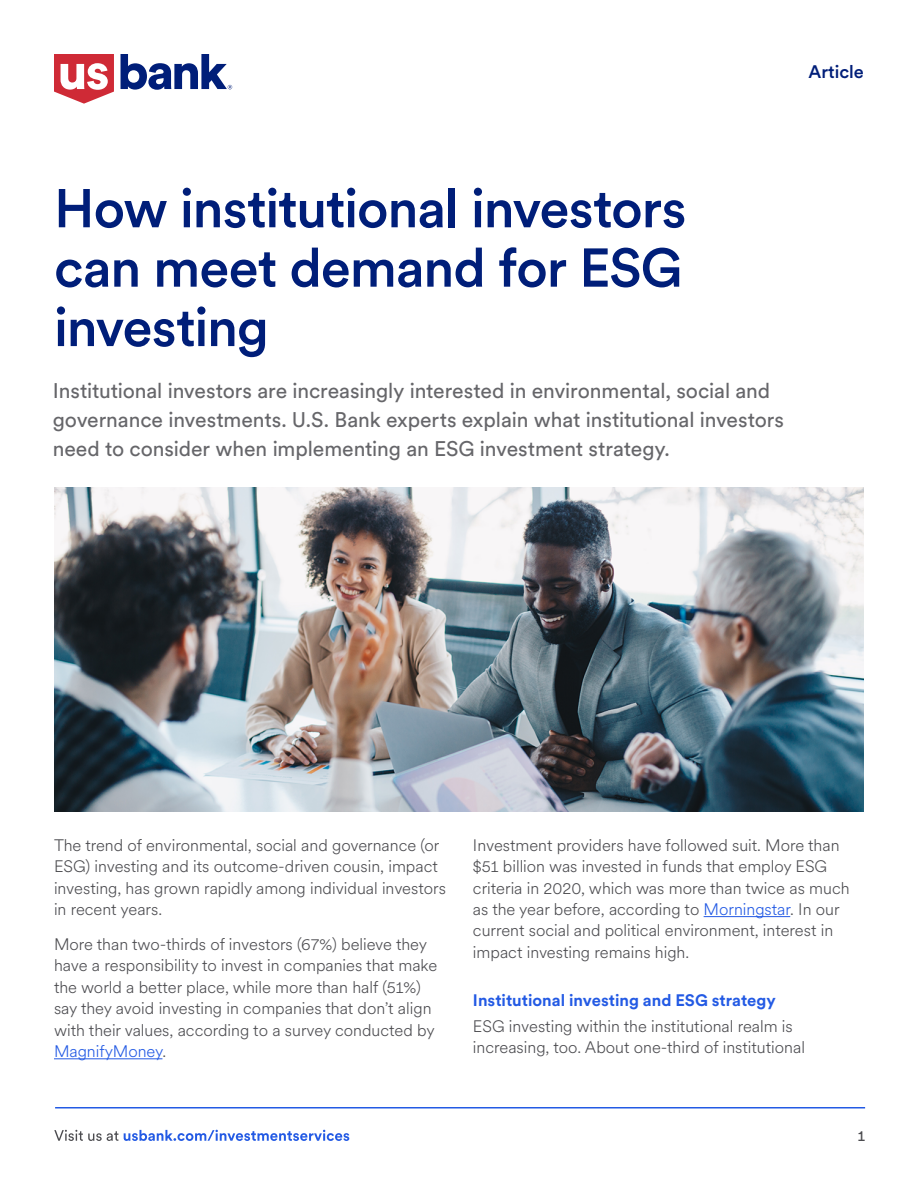
<style>
.page{position:relative;width:918px;height:1188px;background:#fff}
.page>*{position:absolute;margin:0;border:0;box-sizing:border-box;transform-origin:0 0}
.t1{font:500 54px/59.4px "U.S.Bank Circular";letter-spacing:-.02em;color:#001e79;text-align:justify}
.t2{font:21px/29.4px "U.S.Bank Circular";letter-spacing:-.005em;color:#66666a}
.t3{font:500 18px "U.S.Bank Circular";color:#001e79}
.t4{font:300 16.5px/21.5px "U.S.Bank Circular";color:#4c4c50}
.t5{font:700 16.5px "U.S.Bank Circular";color:#235ae4}
.t6{font:15px "U.S.Bank Circular";color:#4c4c50}
.s1{color:#235ae4}
</style>
<div class="page">
<svg style="left:121px;top:54px;width:111px;height:36px"></svg>
<svg style="left:54px;top:54px;width:60px;height:50px"></svg>
<hr style="left:54px;top:1058px;width:108px;height:1px;background:#235ae4">
<hr style="left:704px;top:916px;width:86px;height:1px;background:#235ae4">
<img style="left:54px;top:488px;width:810px;height:324px">
<hr style="left:55px;top:1107px;width:810px;height:1px;background:#235ae4">
<svg style="left:124px;top:1130px;width:225px;height:11px"></svg>
<svg style="left:54px;top:1130px;width:64px;height:11px"></svg>
<p class="t3" style="left:808px;top:59px;width:57px">Article</p>
<h1 class="t1" style="left:54px;top:176px;width:634px">How institutional investors can meet demand for ESG investing</h1>
<p class="t2" style="left:53px;top:375px;width:733px">Institutional investors are increasingly interested in environmental, social and governance investments. U.S. Bank experts explain what institutional investors need to consider when implementing an ESG investment strategy.</p>
<p class="t4" style="left:54px;top:833px;width:393px">The trend of environmental, social and governance (or ESG) investing and its outcome-driven cousin, impact investing, has grown rapidly among individual investors in recent years.</p>
<p class="t4" style="left:54px;top:933px;width:385px">More than two-thirds of investors (67%) believe they have a responsibility to invest in companies that make the world a better place, while more than half (51%) say they avoid investing in companies that don’t align with their values, according to a survey conducted by <span class="s1">MagnifyMoney</span>.</p>
<p class="t4" style="left:473px;top:833px;width:378px">Investment providers have followed suit. More than $51 billion was invested in funds that employ ESG criteria in 2020, which was more than twice as much as the year before, according to <span class="s1">Morningstar</span>. In our current social and political environment, interest in impact investing remains high.</p>
<p class="t5" style="left:473px;top:989px;width:304px">Institutional investing and ESG strategy</p>
<p class="t4" style="left:473px;top:1015px;width:334px">ESG investing within the institutional realm is increasing, too. About one-third of institutional</p>
<p class="t6" style="left:858px;top:1125px;width:9px">1</p>
</div>
